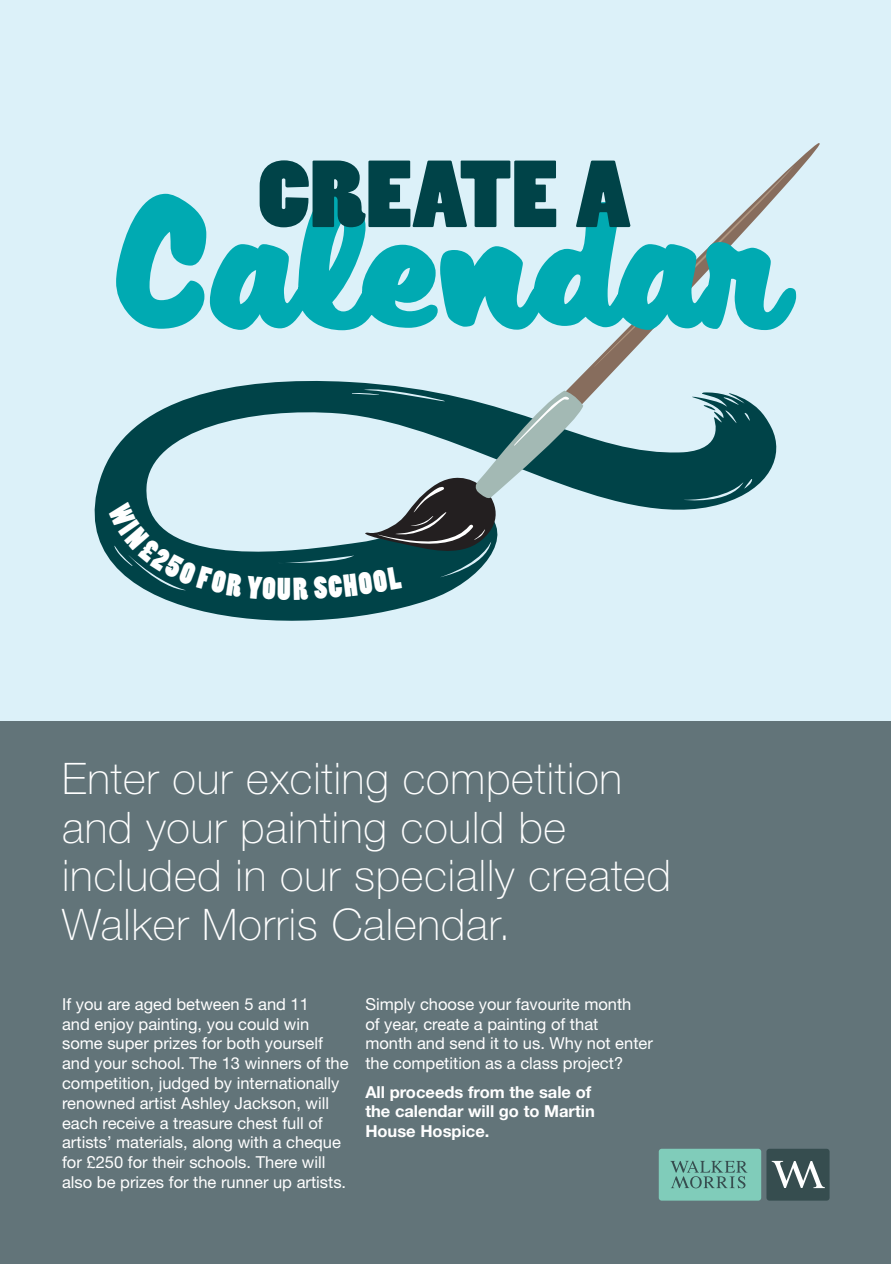
<style>
.page{position:relative;width:891px;height:1264px;background:#fff}
.page>*{position:absolute;margin:0;border:0;box-sizing:border-box;transform-origin:0 0}
.t1{font:100 43.5px/48.6px "Helvetica Neue";letter-spacing:.02em;color:#fff}
.t2{font:29.7px "Poplar Std";color:#fff}
.t3{font:16.5px/19.8px "Helvetica Neue";color:#fff}
.t4{font:700 16.5px/19.8px "Helvetica Neue";color:#fff}
</style>
<div class="page">
<div style="left:0;top:720px;width:890px;height:543px;background:#627479"></div>
<div style="left:0;top:0;width:890px;height:720px;background:#dcf1f9"></div>
<div style="left:658px;top:1148px;width:103px;height:52px;background:#80ccba;border-radius:3px"></div>
<div style="left:766px;top:1148px;width:63px;height:52px;background:#364d4f;border-radius:3px"></div>
<svg style="left:670px;top:1160px;width:77px;height:28px"></svg>
<svg style="left:771px;top:1160px;width:53px;height:27px"></svg>
<svg style="left:94px;top:381px;width:654px;height:240px"></svg>
<svg style="left:481px;top:143px;width:338px;height:349px"></svg>
<svg style="left:364px;top:390px;width:219px;height:168px"></svg>
<svg style="left:116px;top:193px;width:143px;height:137px;fill:#00aab2"></svg>
<svg style="left:259px;top:160px;width:536px;height:215px"></svg>
<svg style="left:108px;top:501px;width:167px;height:98px"></svg>
<div style="left:293px;top:566px;width:109px;height:33px;background:#004348"></div>
<h2 class="t2" style="left:277px;top:572px;width:15px">U</h2>
<h1 class="t1" style="left:62px;top:758px;width:610px">Enter our exciting competition and your painting could be included in our specially created<br>Walker Morris Calendar.</h1>
<p class="t3" style="left:62px;top:995px;width:288px">If you are aged between 5 and 11<br>and enjoy painting, you could win some super prizes for both yourself and your school. The 13 winners of the competition, judged by internationally renowned artist Ashley Jackson, will each receive a treasure chest full of artists’ materials, along with a cheque for £250 for their schools. There will also be prizes for the runner up artists.</p>
<p class="t3" style="left:365px;top:995px;width:289px">Simply choose your favourite month<br>of year, create a painting of that<br>month and send it to us. Why not enter the competition as a class project?</p>
<p class="t4" style="left:365px;top:1082px;width:231px">All proceeds from the sale of the calendar will go to Martin<br>House Hospice.</p>
</div>
